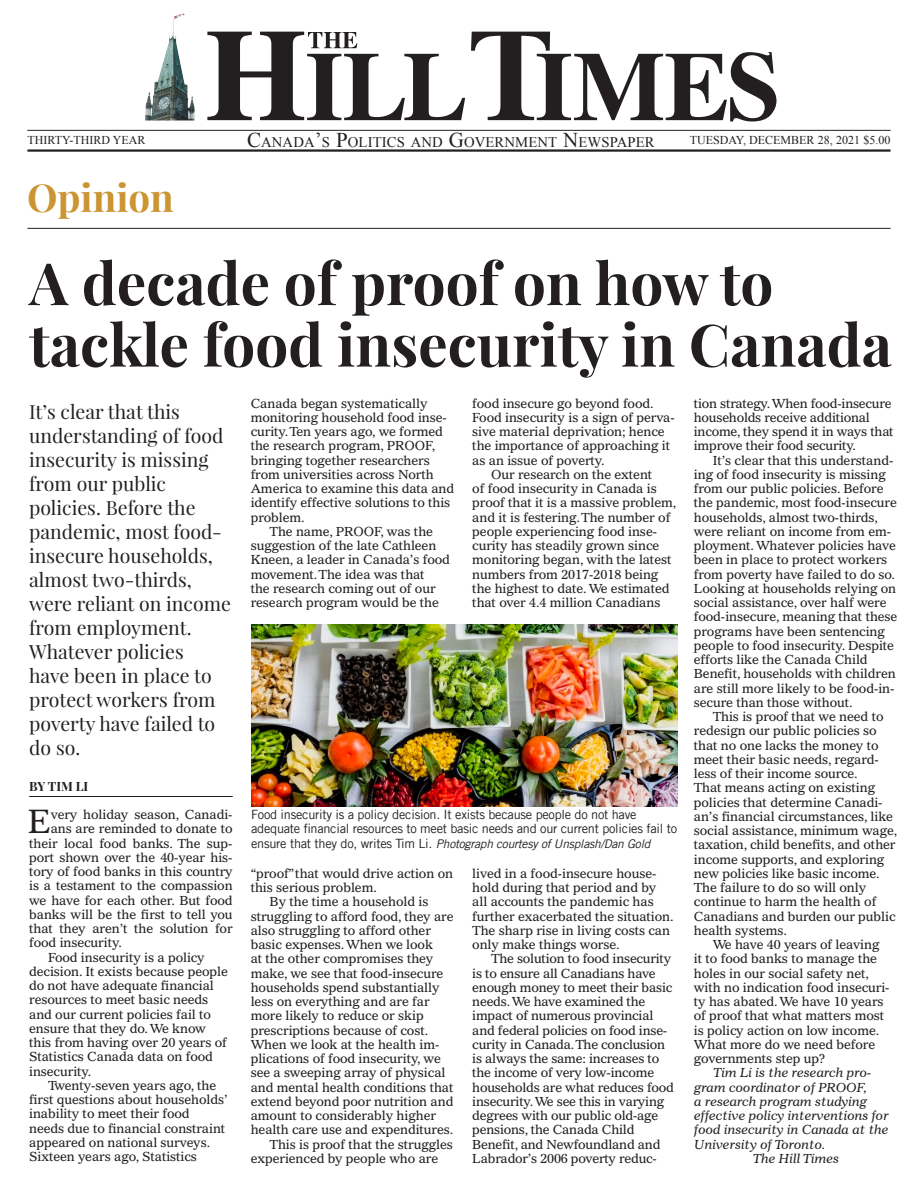
<style>
.page{position:relative;width:918px;height:1188px;background:#fff}
.page>*{position:absolute;margin:0;border:0;box-sizing:border-box;transform-origin:0 0}
.Headline{font:700 58.5px/61.5px "Playfair Display";color:#231f20}
.t1{font:700 38.55px "Playfair Display";color:#cc9533}
.Drop_Cap{font:32.85px "Gazette LH";color:#231f20}
.Kicker{font:19.5px/24px "Playfair Display";color:#231f20}
.t2{font:14.7px "Times New Roman";letter-spacing:.005em;color:#231f20}
.Bodytext{font:12.75px/14.2px "Gazette LH";letter-spacing:-.01em;color:#231f20}
.Drop_Cap-2{font:12.75px "Gazette LH";letter-spacing:-.01em;color:#231f20}
.Bodytext-2{font:italic 12.75px/14.2px "Gazette LH";letter-spacing:-.01em;color:#231f20}
.Cutline{font:12.75px/14.2px "Trade Gothic LT";letter-spacing:-.02em;color:#231f20}
.The_Hill_Times{font:italic 12.75px "Gazette LH";letter-spacing:-.01em;color:#231f20}
.Byline{font:700 12.75px "Playfair Display";color:#231f20}
.Cutline-2{font:italic 12px "Trade Gothic LT";letter-spacing:-.02em;color:#231f20}
.t3{font:12px "Times New Roman";color:#231f20}
.s1{font-size:21px}
.s2{font-style:normal;font-size:12.75px}
</style>
<div class="page">
<hr style="left:27px;top:149px;width:864px;height:3px;background:#231f20">
<hr style="left:27px;top:130px;width:864px;height:1px;background:#231f20">
<svg style="left:207px;top:32px;width:258px;height:88px"></svg>
<img style="left:145px;top:14px;width:50px;height:107px">
<svg style="left:471px;top:32px;width:305px;height:89px"></svg>
<hr style="left:27px;top:228px;width:864px;height:1px;background:#231f20">
<hr style="left:29px;top:796px;width:204px;height:1px;background:#231f20">
<img style="left:252px;top:624px;width:425px;height:183px">
<p class="t3" style="left:27px;top:132px;width:120px">THIRTY-THIRD YEAR</p>
<p class="t2" style="left:247px;top:132px;width:409px"><span class="s1">C</span>ANADA<span class="s1">’</span>S <span class="s1">P</span>OLITICS AND <span class="s1">G</span>OVERNMENT <span class="s1">N</span>EWSPAPER</p>
<p class="t3" style="left:690px;top:132px;width:202px">TUESDAY, DECEMBER 28, 2021 $5.00</p>
<p class="t1" style="left:27px;top:174px;width:148px">Opinion</p>
<p class="Headline" style="left:29px;top:252px;width:864px">A decade of proof on how to tackle food insecurity in Canada</p>
<p class="Kicker" style="left:29px;top:399px;width:203px">It’s clear that this understanding of food insecurity is missing from our public policies. Before the pandemic, most food&shy;insecure households, almost two-thirds, were reliant on income from employment.<br>Whatever policies<br>have been in place to protect workers from poverty have failed to do so.</p>
<p class="Byline" style="left:29px;top:778px;width:61px">BY TIM LI</p>
<p class="Drop_Cap" style="left:28px;top:801px;width:25px">E</p>
<p class="Drop_Cap-2" style="left:51px;top:807px;width:184px">very holiday season, Canadi-</p>
<p class="Drop_Cap-2" style="left:51px;top:821px;width:184px">ans are reminded to donate to</p>
<p class="Drop_Cap-2" style="left:29px;top:835px;width:205px">their local food banks. The sup-</p>
<p class="Drop_Cap-2" style="left:29px;top:849px;width:205px">port shown over the 40-year his-</p>
<p class="Drop_Cap-2" style="left:29px;top:864px;width:205px">tory of food banks in this country</p>
<p class="Drop_Cap-2" style="left:29px;top:878px;width:205px">is a testament to the compassion</p>
<p class="Drop_Cap-2" style="left:29px;top:892px;width:205px">we have for each other. But food</p>
<p class="Drop_Cap-2" style="left:29px;top:906px;width:205px">banks will be the first to tell you</p>
<p class="Drop_Cap-2" style="left:29px;top:921px;width:205px">that they aren’t the solution for</p>
<p class="Drop_Cap-2" style="left:29px;top:935px;width:94px">food insecurity.</p>
<p class="Bodytext" style="left:29px;top:950px;width:200px;text-indent:19px">Food insecurity is a policy decision. It exists because people do not have adequate financial resources to meet basic needs and our current policies fail to ensure that they do. We know this from having over 20 years of<br>Statistics Canada data on food insecurity.</p>
<p class="Bodytext" style="left:29px;top:1078px;width:200px;text-indent:19px">Twenty-seven years ago, the first questions about households’ inability to meet their food needs due to financial constraint appeared on national surveys.<br>Sixteen years ago, Statistics</p>
<p class="Bodytext" style="left:251px;top:396px;width:205px">Canada began systematically monitoring household food inse&shy;curity. Ten years ago, we formed the research program, PROOF, bringing together researchers from universities across North<br>America to examine this data and identify effective solutions to this problem.</p>
<p class="Bodytext" style="left:251px;top:524px;width:201px;text-indent:19px">The name, PROOF, was the suggestion of the late Cathleen<br>Kneen, a leader in Canada’s food movement. The idea was that<br>the research coming out of our research program would be the</p>
<p class="Bodytext" style="left:472px;top:396px;width:204px">food insecure go beyond food.<br>Food insecurity is a sign of perva&shy;sive material deprivation; hence the importance of approaching it as an issue of poverty.</p>
<p class="Bodytext" style="left:472px;top:467px;width:206px;text-indent:19px">Our research on the extent<br>of food insecurity in Canada is proof that it is a massive problem, and it is festering. The number of people experiencing food inse&shy;curity has steadily grown since monitoring began, with the latest numbers from 2017-2018 being the highest to date. We estimated that over 4.4 million Canadians</p>
<p class="Cutline" style="left:251px;top:807px;width:428px">Food insecurity is a policy decision. It exists because people do not have adequate financial resources to meet basic needs and our current policies fail to</p>
<p class="Cutline-2" style="left:251px;top:836px;width:401px"><span class="s2">ensure that they do, writes Tim Li.</span> Photograph courtesy of Unsplash/Dan Gold</p>
<p class="Bodytext" style="left:251px;top:866px;width:204px">“proof” that would drive action on this serious problem.</p>
<p class="Bodytext" style="left:251px;top:895px;width:204px;text-indent:19px">By the time a household is struggling to afford food, they are also struggling to afford other basic expenses. When we look<br>at the other compromises they make, we see that food-insecure households spend substantially less on everything and are far more likely to reduce or skip prescriptions because of cost.<br>When we look at the health im&shy;plications of food insecurity, we see a sweeping array of physical and mental health conditions that extend beyond poor nutrition and amount to considerably higher health care use and expenditures.</p>
<p class="Bodytext" style="left:251px;top:1137px;width:204px;text-indent:19px">This is proof that the struggles experienced by people who are</p>
<p class="Bodytext" style="left:472px;top:866px;width:203px">lived in a food-insecure house&shy;hold during that period and by all accounts the pandemic has further exacerbated the situation.<br>The sharp rise in living costs can only make things worse.</p>
<p class="Bodytext" style="left:472px;top:952px;width:203px;text-indent:19px">The solution to food insecurity is to ensure all Canadians have enough money to meet their basic needs. We have examined the impact of numerous provincial and federal policies on food inse&shy;curity in Canada. The conclusion is always the same: increases to the income of very low-income households are what reduces food insecurity. We see this in varying degrees with our public old-age pensions, the Canada Child<br>Benefit, and Newfoundland and<br>Labrador’s 2006 poverty reduc-</p>
<p class="Bodytext" style="left:694px;top:396px;width:201px">tion strategy. When food-insecure households receive additional income, they spend it in ways that improve their food security.</p>
<p class="Bodytext" style="left:694px;top:453px;width:205px;text-indent:19px">It’s clear that this understand&shy;ing of food insecurity is missing from our public policies. Before the pandemic, most food-insecure households, almost two-thirds, were reliant on income from em&shy;ployment. Whatever policies have been in place to protect workers from poverty have failed to do so.<br>Looking at households relying on social assistance, over half were food-insecure, meaning that these programs have been sentencing people to food insecurity. Despite efforts like the Canada Child<br>Benefit, households with children are still more likely to be food-in&shy;secure than those without.</p>
<p class="Bodytext" style="left:694px;top:709px;width:205px;text-indent:19px">This is proof that we need to redesign our public policies so that no one lacks the money to meet their basic needs, regard&shy;less of their income source.<br>That means acting on existing policies that determine Canadi&shy;an’s financial circumstances, like social assistance, minimum wage, taxation, child benefits, and other income supports, and exploring new policies like basic income.<br>The failure to do so will only continue to harm the health of<br>Canadians and burden our public health systems.</p>
<p class="Bodytext" style="left:694px;top:937px;width:197px;text-indent:19px">We have 40 years of leaving it to food banks to manage the holes in our social safety net, with no indication food insecuri&shy;ty has abated. We have 10 years of proof that what matters most is policy action on low income.<br>What more do we need before governments step up?</p>
<p class="Bodytext-2" style="left:694px;top:1066px;width:196px;text-indent:19px">Tim Li is the research pro&shy;gram coordinator of PROOF,<br>a research program studying effective policy interventions for food insecurity in Canada at the<br>University of Toronto.</p>
<p class="The_Hill_Times" style="left:752px;top:1150px;width:88px">The Hill Times</p>
</div>
